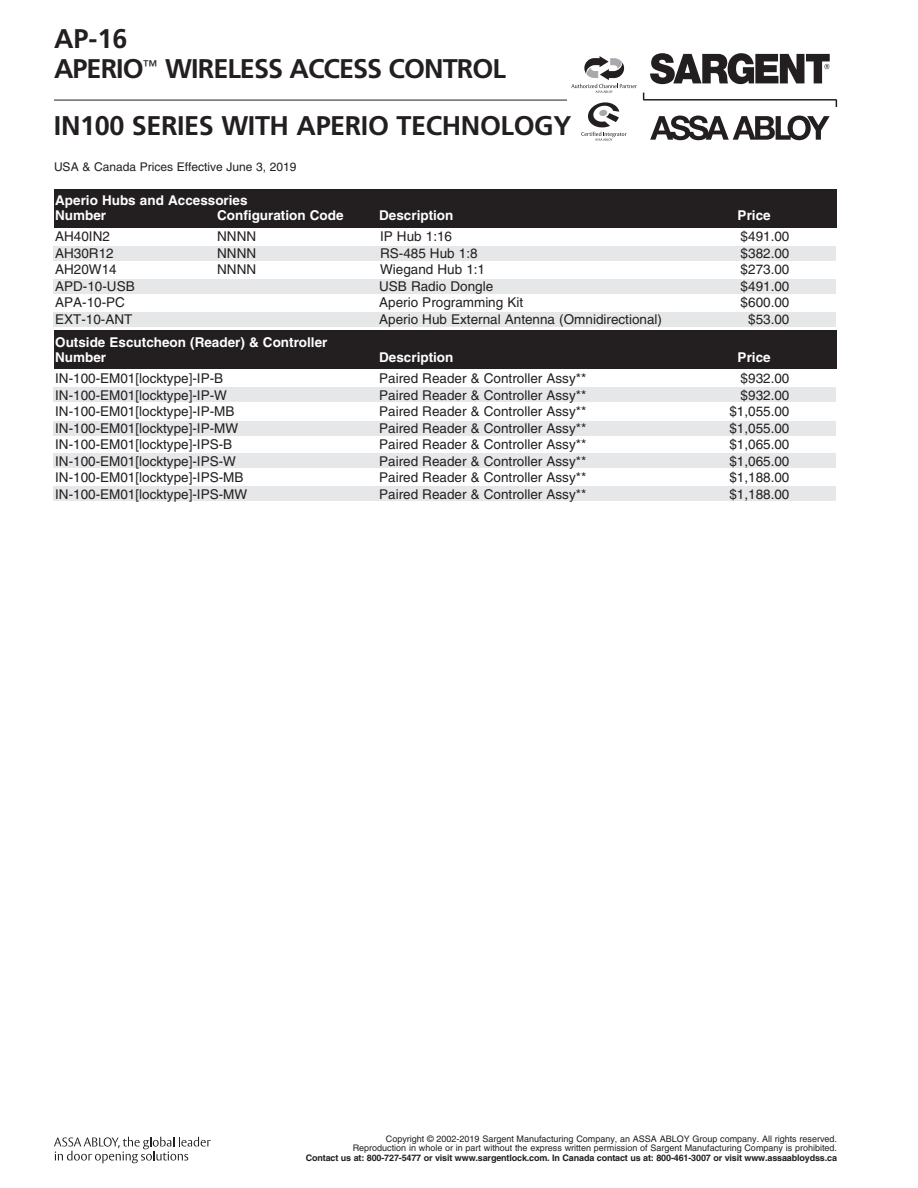
<style>
.page{position:relative;width:918px;height:1188px;background:#fff}
.page>*{position:absolute;margin:0;border:0;box-sizing:border-box;transform-origin:0 0}
.t1{font:700 27px/30px "Frutiger";letter-spacing:-.035em;color:#231f20}
.t2{font:700 27px "Frutiger";letter-spacing:-.015em;color:#231f20}
.t3{font:13.5px "Helvetica";color:#231f20}
.t4{font:700 13.5px/15px "Helvetica";color:#fff}
.t5{font:12px "Helvetica";color:#231f20}
.t6{font:9px/9.8px "Helvetica";color:#231f20;text-align:right}
.t7{font:700 9px "Helvetica";letter-spacing:-.015em;color:#231f20}
</style>
<div class="page">
<svg style="left:54px;top:1137px;width:157px;height:26px"></svg>
<hr style="left:54px;top:100px;width:513px;height:1px;background:#231f20">
<svg style="left:643px;top:93px;width:194px;height:14px"></svg>
<svg style="left:650px;top:116px;width:180px;height:24px"></svg>
<svg style="left:650px;top:53px;width:180px;height:31px"></svg>
<svg style="left:571px;top:56px;width:66px;height:37px"></svg>
<svg style="left:581px;top:102px;width:46px;height:39px"></svg>
<div style="left:53px;top:246px;width:783px;height:14px;background:#e6e7e9"></div>
<div style="left:53px;top:280px;width:783px;height:14px;background:#e6e7e9"></div>
<div style="left:53px;top:313px;width:783px;height:14px;background:#e6e7e9"></div>
<div style="left:54px;top:189px;width:783px;height:38px;background:#231f20"></div>
<div style="left:53px;top:388px;width:783px;height:14px;background:#e6e7e9"></div>
<div style="left:53px;top:421px;width:783px;height:15px;background:#e6e7e9"></div>
<div style="left:53px;top:453px;width:783px;height:14px;background:#e6e7e9"></div>
<div style="left:53px;top:486px;width:783px;height:14px;background:#e6e7e9"></div>
<div style="left:54px;top:331px;width:783px;height:38px;background:#231f20"></div>
<h1 class="t1" style="left:54px;top:23px;width:453px">AP-16<br>APERIO<sup>™</sup> WIRELESS ACCESS CONTROL</h1>
<h1 class="t2" style="left:54px;top:110px;width:519px">IN100 SERIES WITH APERIO TECHNOLOGY</h1>
<p class="t5" style="left:54px;top:160px;width:244px">USA &amp; Canada Prices Effective June 3, 2019</p>
<p class="t4" style="left:55px;top:193px;width:194px">Aperio Hubs and Accessories<br>Number</p>
<p class="t4" style="left:217px;top:208px;width:128px">Configuration Code</p>
<p class="t4" style="left:379px;top:208px;width:76px">Description</p>
<p class="t4" style="left:738px;top:208px;width:35px">Price</p>
<p class="t3" style="left:55px;top:229px;width:56px">AH40IN2</p>
<p class="t3" style="left:217px;top:229px;width:40px">NNNN</p>
<p class="t3" style="left:380px;top:229px;width:74px">IP Hub 1:16</p>
<p class="t3" style="left:741px;top:229px;width:50px">$491.00</p>
<p class="t3" style="left:55px;top:245px;width:60px">AH30R12</p>
<p class="t3" style="left:217px;top:245px;width:40px">NNNN</p>
<p class="t3" style="left:380px;top:245px;width:99px">RS-485 Hub 1:8</p>
<p class="t3" style="left:741px;top:245px;width:50px">$382.00</p>
<p class="t3" style="left:55px;top:262px;width:63px">AH20W14</p>
<p class="t3" style="left:217px;top:262px;width:40px">NNNN</p>
<p class="t3" style="left:380px;top:262px;width:107px">Wiegand Hub 1:1</p>
<p class="t3" style="left:741px;top:262px;width:50px">$273.00</p>
<p class="t3" style="left:55px;top:278px;width:81px">APD-10-USB</p>
<p class="t3" style="left:379px;top:278px;width:116px">USB Radio Dongle</p>
<p class="t3" style="left:741px;top:278px;width:50px">$491.00</p>
<p class="t3" style="left:55px;top:295px;width:71px">APA-10-PC</p>
<p class="t3" style="left:379px;top:295px;width:146px">Aperio Programming Kit</p>
<p class="t3" style="left:741px;top:295px;width:50px">$600.00</p>
<p class="t3" style="left:55px;top:311px;width:79px">EXT-10-ANT</p>
<p class="t3" style="left:379px;top:311px;width:284px">Aperio Hub External Antenna (Omnidirectional)</p>
<p class="t3" style="left:748px;top:311px;width:43px">$53.00</p>
<p class="t4" style="left:55px;top:334px;width:274px">Outside Escutcheon (Reader) &amp; Controller<br>Number</p>
<p class="t4" style="left:379px;top:349px;width:76px">Description</p>
<p class="t4" style="left:738px;top:349px;width:35px">Price</p>
<p class="t3" style="left:55px;top:370px;width:170px">IN-100-EM01[locktype]-IP-B</p>
<p class="t3" style="left:379px;top:370px;width:209px">Paired Reader &amp; Controller Assy**</p>
<p class="t3" style="left:741px;top:370px;width:50px">$932.00</p>
<p class="t3" style="left:55px;top:387px;width:173px">IN-100-EM01[locktype]-IP-W</p>
<p class="t3" style="left:379px;top:387px;width:209px">Paired Reader &amp; Controller Assy**</p>
<p class="t3" style="left:741px;top:387px;width:50px">$932.00</p>
<p class="t3" style="left:55px;top:403px;width:181px">IN-100-EM01[locktype]-IP-MB</p>
<p class="t3" style="left:379px;top:403px;width:209px">Paired Reader &amp; Controller Assy**</p>
<p class="t3" style="left:729px;top:403px;width:62px">$1,055.00</p>
<p class="t3" style="left:55px;top:420px;width:185px">IN-100-EM01[locktype]-IP-MW</p>
<p class="t3" style="left:379px;top:420px;width:209px">Paired Reader &amp; Controller Assy**</p>
<p class="t3" style="left:729px;top:420px;width:62px">$1,055.00</p>
<p class="t3" style="left:55px;top:436px;width:179px">IN-100-EM01[locktype]-IPS-B</p>
<p class="t3" style="left:379px;top:436px;width:209px">Paired Reader &amp; Controller Assy**</p>
<p class="t3" style="left:729px;top:436px;width:62px">$1,065.00</p>
<p class="t3" style="left:55px;top:453px;width:182px">IN-100-EM01[locktype]-IPS-W</p>
<p class="t3" style="left:379px;top:453px;width:209px">Paired Reader &amp; Controller Assy**</p>
<p class="t3" style="left:729px;top:453px;width:62px">$1,065.00</p>
<p class="t3" style="left:55px;top:469px;width:190px">IN-100-EM01[locktype]-IPS-MB</p>
<p class="t3" style="left:379px;top:469px;width:209px">Paired Reader &amp; Controller Assy**</p>
<p class="t3" style="left:729px;top:469px;width:62px">$1,188.00</p>
<p class="t3" style="left:55px;top:486px;width:194px">IN-100-EM01[locktype]-IPS-MW</p>
<p class="t3" style="left:379px;top:486px;width:209px">Paired Reader &amp; Controller Assy**</p>
<p class="t3" style="left:729px;top:486px;width:62px">$1,188.00</p>
<p class="t6" style="left:353px;top:1134px;width:486px">Copyright © 2002-2019 Sargent Manufacturing Company, an ASSA ABLOY Group company. All rights reserved.<br>Reproduction in whole or in part without the express written permission of Sargent Manufacturing Company is prohibited.</p>
<p class="t7" style="left:306px;top:1152px;width:533px">Contact us at: 800-727-5477 or visit www.sargentlock.com. In Canada contact us at: 800-461-3007 or visit www.assaabloydss.ca</p>
</div>
